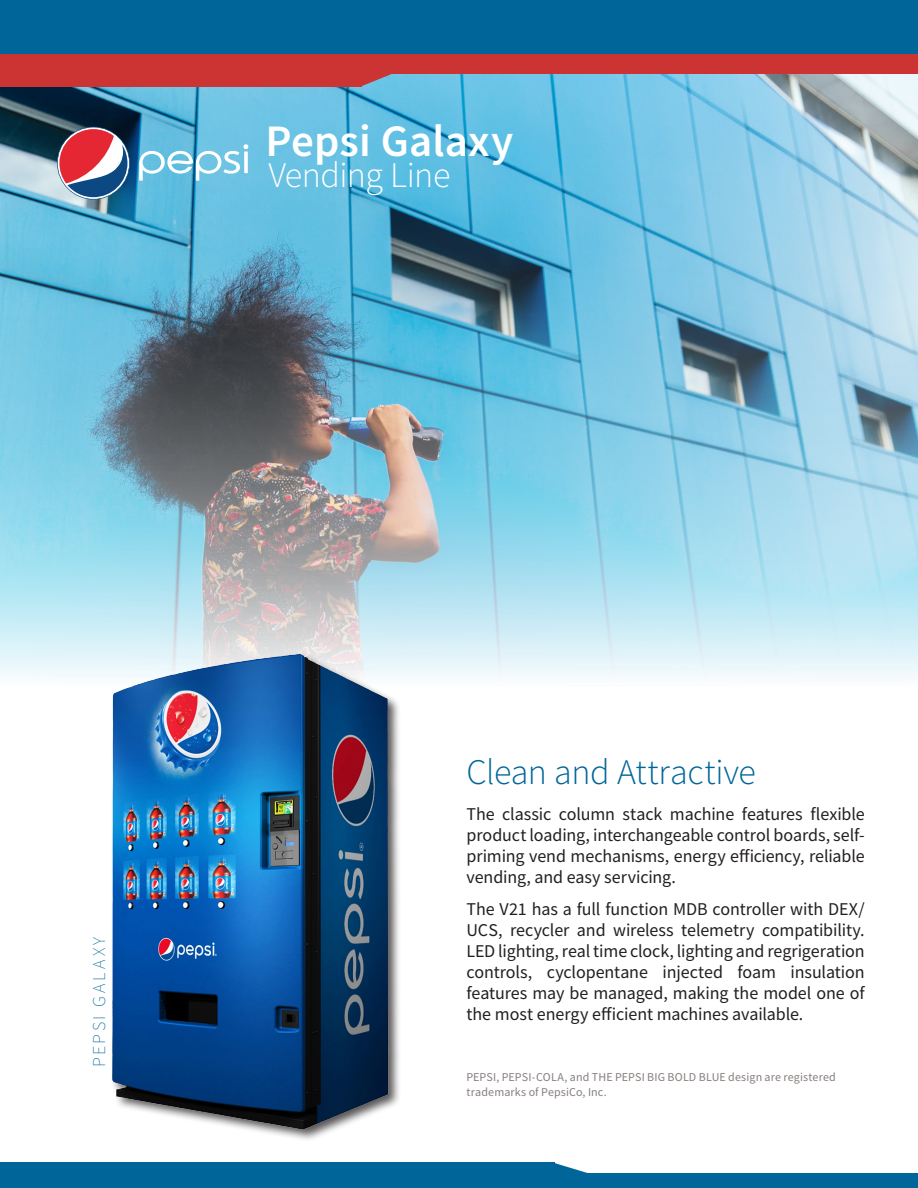
<style>
.page{position:relative;width:918px;height:1188px;background:#fff}
.page>*{position:absolute;margin:0;border:0;box-sizing:border-box;transform-origin:0 0}
.Page_Title{font:600 45px "Source Sans Pro";color:#fff}
.Page_Title-2{font:300 36px "Source Sans Pro";letter-spacing:-.01em;color:#069}
.Page_Title-3{font:300 36px "Source Sans Pro";letter-spacing:-.02em;color:#fff}
.t1{font:18px/21px "Source Sans Pro";letter-spacing:-.005em;color:#231f20;text-align:justify}
.Page_Section_Title{font:200 18px "Source Sans Pro";letter-spacing:.15em;color:#069}
.t2{font:12px/15px "Source Sans Pro";letter-spacing:.01em;color:#867f7c}
</style>
<div class="page">
<div style="left:0;top:1174px;width:918px;height:14px;background:#069"></div>
<div style="left:0;top:1162px;width:554px;height:16px;background:#069"></div>
<svg style="left:554px;top:1163px;width:79px;height:11px"></svg>
<div style="left:0;top:0;width:918px;height:54px;background:#069"></div>
<div style="left:0;top:54px;width:918px;height:20px;background:#c33"></div>
<img style="left:0;top:74px;width:918px;height:602px">
<svg style="left:139px;top:144px;width:109px;height:37px"></svg>
<svg style="left:57px;top:127px;width:73px;height:73px"></svg>
<div style="left:110px;top:652px;width:291px;height:490px;background:#231f20;opacity:.75"></div>
<img style="left:104px;top:650px;width:291px;height:484px">
<p class="Page_Title" style="left:265px;top:111px;width:250px">Pepsi Galaxy</p>
<p class="Page_Title-3" style="left:268px;top:153px;width:184px">Vending Line</p>
<p class="Page_Section_Title" style="left:88px;top:1067px;width:132px;rotate:-90deg">PEPSI GALAXY</p>
<p class="Page_Title-2" style="left:466px;top:750px;width:291px">Clean and Attractive</p>
<p class="t1" style="left:466px;top:804px;width:400px">The classic column stack machine features flexible product loading, interchangeable control boards, self&shy;priming vend mechanisms, energy efficiency, reliable vending, and easy servicing.</p>
<p class="t1" style="left:466px;top:899px;width:400px">The V21 has a full function MDB controller with DEX/ UCS, recycler and wireless telemetry compatibility.<br>LED lighting, real time clock, lighting and regrigeration controls, cyclopentane injected foam insulation features may be managed, making the model one of the most energy efficient machines available.</p>
<p class="t2" style="left:466px;top:1069px;width:371px">PEPSI, PEPSI-COLA, and THE PEPSI BIG BOLD BLUE design are registered trademarks of PepsiCo, Inc.</p>
</div>
